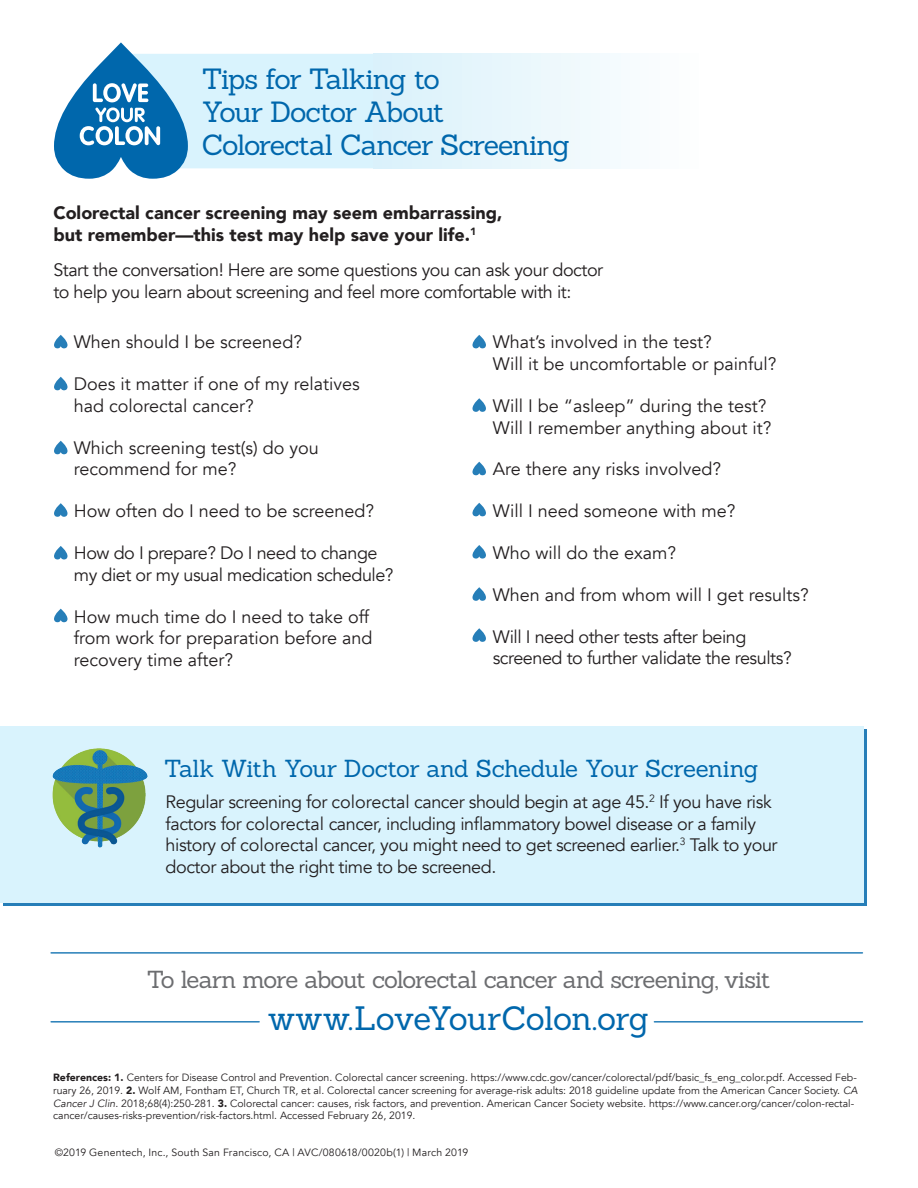
<style>
.page{position:relative;width:918px;height:1188px;background:#fff}
.page>*{position:absolute;margin:0;border:0;box-sizing:border-box;transform-origin:0 0}
._1-KO_Headlines{font:33px "Sanchez";letter-spacing:-.015em;color:#0067ac}
._1-KO_Headlines-2{font:28.5px/33px "Sanchez";letter-spacing:-.035em;color:#0067ac}
._1-KO_Headlines-3{font:24px "Sanchez";letter-spacing:-.04em;color:#6c6d70}
._1-KO_Headlines-4{font:24px "Sanchez";letter-spacing:-.015em;color:#0067ac}
.t1{font:18px/21.6px "Avenir";letter-spacing:-.025em;color:#231f20}
.t2{font:18px/21.6px "Avenir";color:#231f20}
.t3{font:900 18px/21.6px "Avenir";color:#231f20}
.t4{font:10.5px/12.6px "Avenir";color:#231f20}
.t5{font:10.5px "Avenir";letter-spacing:.02em;color:#231f20}
.s1{font-weight:900}
.s2{font-style:italic}
</style>
<div class="page">
<div style="left:374px;top:54px;width:332px;height:114px;background:linear-gradient(to right,#d9f1fa,#fefffe)"></div>
<svg style="left:54px;top:42px;width:320px;height:137px"></svg>
<hr style="left:51px;top:1021px;width:208px;height:2px;background:#267eb8">
<hr style="left:51px;top:952px;width:811px;height:2px;background:#267eb8">
<hr style="left:654px;top:1021px;width:208px;height:2px;background:#267eb8">
<svg style="left:54px;top:335px;width:13px;height:13px"></svg>
<svg style="left:472px;top:335px;width:14px;height:13px"></svg>
<svg style="left:472px;top:398px;width:14px;height:14px"></svg>
<svg style="left:472px;top:462px;width:14px;height:13px"></svg>
<svg style="left:472px;top:503px;width:14px;height:13px"></svg>
<svg style="left:472px;top:545px;width:14px;height:14px"></svg>
<svg style="left:472px;top:628px;width:14px;height:14px"></svg>
<svg style="left:472px;top:587px;width:14px;height:14px"></svg>
<svg style="left:54px;top:377px;width:13px;height:13px"></svg>
<svg style="left:54px;top:441px;width:13px;height:13px"></svg>
<svg style="left:54px;top:503px;width:13px;height:14px"></svg>
<svg style="left:54px;top:546px;width:13px;height:13px"></svg>
<svg style="left:54px;top:609px;width:13px;height:13px"></svg>
<div style="left:3px;top:730px;width:864px;height:176px;background:#267eb8"></div>
<div style="left:0;top:727px;width:863px;height:176px;background:#d9f3fd"></div>
<img style="left:52px;top:748px;width:96px;height:100px">
<p class="_1-KO_Headlines-2" style="left:202px;top:62px;width:370px">Tips for Talking to<br>Your Doctor About<br>Colorectal Cancer Screening</p>
<p class="t3" style="left:53px;top:202px;width:451px">Colorectal cancer screening may seem embarrassing, but remember—this test may help save your life.<sup>1</sup></p>
<p class="t1" style="left:53px;top:259px;width:551px">Start the conversation! Here are some questions you can ask your doctor to help you learn about screening and feel more comfortable with it:</p>
<p class="t2" style="left:74px;top:332px;width:230px">When should I be screened?</p>
<p class="t2" style="left:74px;top:374px;width:287px">Does it matter if one of my relatives had colorectal cancer?</p>
<p class="t2" style="left:74px;top:437px;width:247px">Which screening test(s) do you recommend for me?</p>
<p class="t2" style="left:74px;top:501px;width:302px">How often do I need to be screened?</p>
<p class="t1" style="left:74px;top:542px;width:321px">How do I prepare? Do I need to change my diet or my usual medication schedule?</p>
<p class="t2" style="left:74px;top:606px;width:300px">How much time do I need to take off from work for preparation before and recovery time after?</p>
<p class="t2" style="left:493px;top:332px;width:285px">What’s involved in the test?<br>Will it be uncomfortable or painful?</p>
<p class="t2" style="left:493px;top:395px;width:280px">Will I be “asleep” during the test?<br>Will I remember anything about it?</p>
<p class="t2" style="left:493px;top:459px;width:230px">Are there any risks involved?</p>
<p class="t2" style="left:493px;top:501px;width:244px">Will I need someone with me?</p>
<p class="t2" style="left:493px;top:542px;width:185px">Who will do the exam?</p>
<p class="t2" style="left:493px;top:584px;width:318px">When and from whom will I get results?</p>
<p class="t1" style="left:493px;top:626px;width:300px">Will I need other tests after being screened to further validate the results?</p>
<p class="_1-KO_Headlines-4" style="left:164px;top:753px;width:596px">Talk With Your Doctor and Schedule Your Screening</p>
<p class="t1" style="left:166px;top:791px;width:613px">Regular screening for colorectal cancer should begin at age 45.<sup>2</sup> If you have risk factors for colorectal cancer, including inflammatory bowel disease or a family history of colorectal cancer, you might need to get screened earlier.<sup>3</sup> Talk to your doctor about the right time to be screened.</p>
<p class="_1-KO_Headlines-3" style="left:147px;top:964px;width:625px">To learn more about colorectal cancer and screening, visit</p>
<p class="_1-KO_Headlines" style="left:268px;top:996px;width:383px">www.LoveYourColon.org</p>
<p class="t4" style="left:53px;top:1072px;width:806px"><span class="s1">References: 1.</span> Centers for Disease Control and Prevention. Colorectal cancer screening. https://www.cdc.gov/cancer/colorectal/pdf/basic_fs_eng_color.pdf. Accessed Feb&shy;ruary 26, 2019. <span class="s1">2.</span> Wolf AM, Fontham ET, Church TR, et al. Colorectal cancer screening for average-risk adults: 2018 guideline update from the American Cancer Society. <span class="s2">CA Cancer J Clin</span>. 2018;68(4):250-281. <span class="s1">3.</span> Colorectal cancer: causes, risk factors, and prevention. American Cancer Society website. https://www.cancer.org/cancer/colon-rectal&shy;cancer/causes-risks-prevention/risk-factors.html. Accessed February 26, 2019.</p>
<p class="t5" style="left:55px;top:1146px;width:415px">©2019 Genentech, Inc., South San Francisco, CA | AVC/080618/0020b(1) | March 2019</p>
</div>
